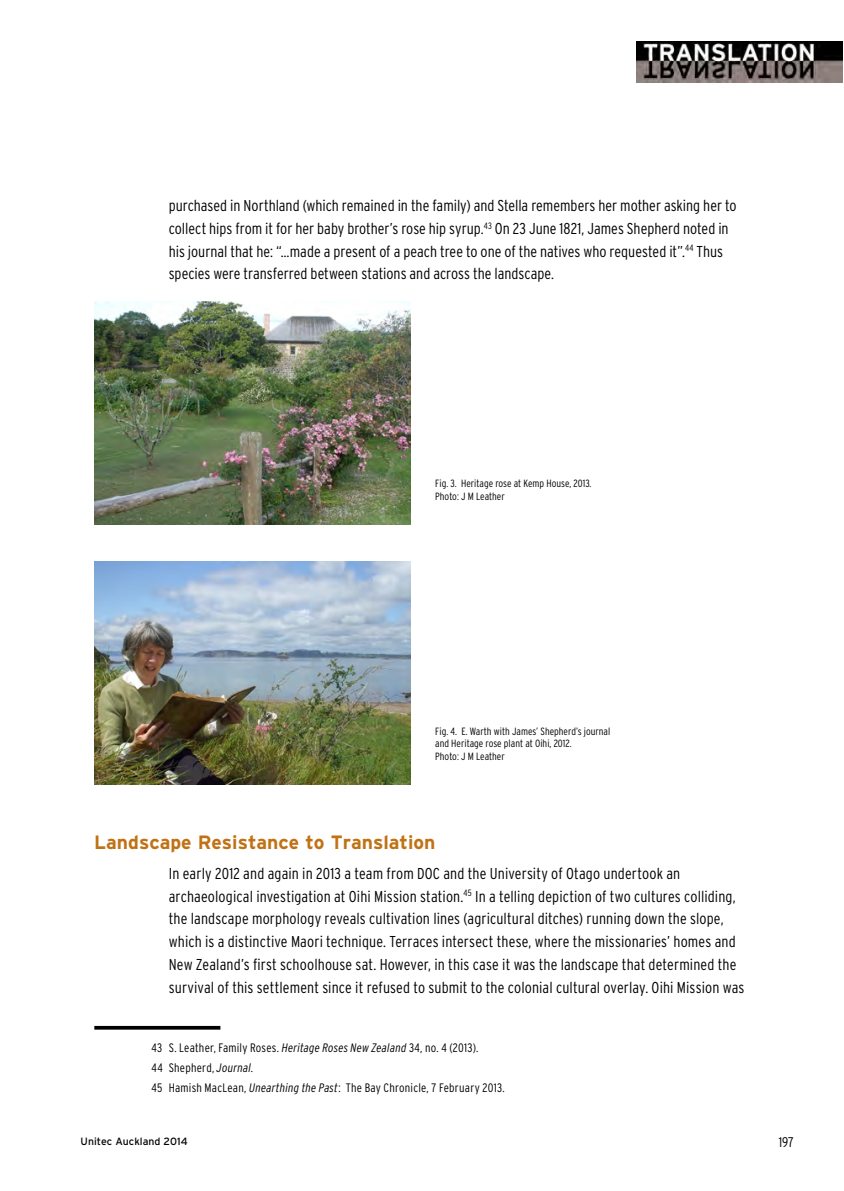
<style>
.page{position:relative;width:844px;height:1191px;background:#fff}
.page>*{position:absolute;margin:0;border:0;box-sizing:border-box;transform-origin:0 0}
.t1{font:700 19.25px "Interstate";color:#c07214}
.t2{font:300 condensed 15.75px/22.8px "Interstate";letter-spacing:.005em;color:#000}
.t3{font:300 condensed 14px "Interstate";color:#000}
.t4{font:300 condensed 12.25px/19.6px "Interstate";letter-spacing:.02em;color:#000}
.t5{font:300 condensed 10.5px/12.6px "Interstate";color:#000}
.t6{font:10.5px "Interstate";color:#000}
.s1{font-style:italic}
</style>
<div class="page">
<img style="left:94px;top:301px;width:316px;height:223px">
<img style="left:94px;top:561px;width:316px;height:223px">
<hr style="left:94px;top:1026px;width:126px;height:3px;background:#000">
<img style="left:636px;top:41px;width:206px;height:42px">
<p class="t2" style="left:169px;top:194px;width:569px">purchased in Northland (which remained in the family) and Stella remembers her mother asking her to collect hips from it for her baby brother’s rose hip syrup.<sup>43</sup> On 23 June 1821, James Shepherd noted in his journal that he: “… made a present of a peach tree to one of the natives who requested it”.<sup>44</sup> Thus species were transferred between stations and across the landscape.</p>
<p class="t5" style="left:435px;top:477px;width:158px">Fig. 3. Heritage rose at Kemp House, 2013.<br>Photo: J M Leather</p>
<p class="t5" style="left:435px;top:724px;width:176px">Fig. 4. E. Warth with James’ Shepherd’s journal and Heritage rose plant at Oihi, 2012.<br>Photo: J M Leather</p>
<p class="t1" style="left:94px;top:831px;width:342px">Landscape Resistance to Translation</p>
<p class="t2" style="left:169px;top:861px;width:577px">In early 2012 and again in 2013 a team from DOC and the University of Otago undertook an archaeological investigation at Oihi Mission station.<sup>45</sup> In a telling depiction of two cultures colliding, the landscape morphology reveals cultivation lines (agricultural ditches) running down the slope, which is a distinctive Maori technique. Terraces intersect these, where the missionaries’ homes and New Zealand’s first schoolhouse sat. However, in this case it was the landscape that determined the survival of this settlement since it refused to submit to the colonial cultural overlay. Oihi Mission was</p>
<p class="t4" style="left:151px;top:1038px;width:355px">43 S. Leather, Family Roses. <span class="s1">Heritage Roses New Zealand</span> 34, no. 4 (2013).<br>44 Shepherd, <span class="s1">Journal</span>.<br>45 Hamish MacLean, <span class="s1">Unearthing the Past</span>: The Bay Chronicle, 7 February 2013.</p>
<p class="t6" style="left:81px;top:1135px;width:109px">Unitec Auckland 2014</p>
<p class="t3" style="left:778px;top:1134px;width:17px">197</p>
</div>
